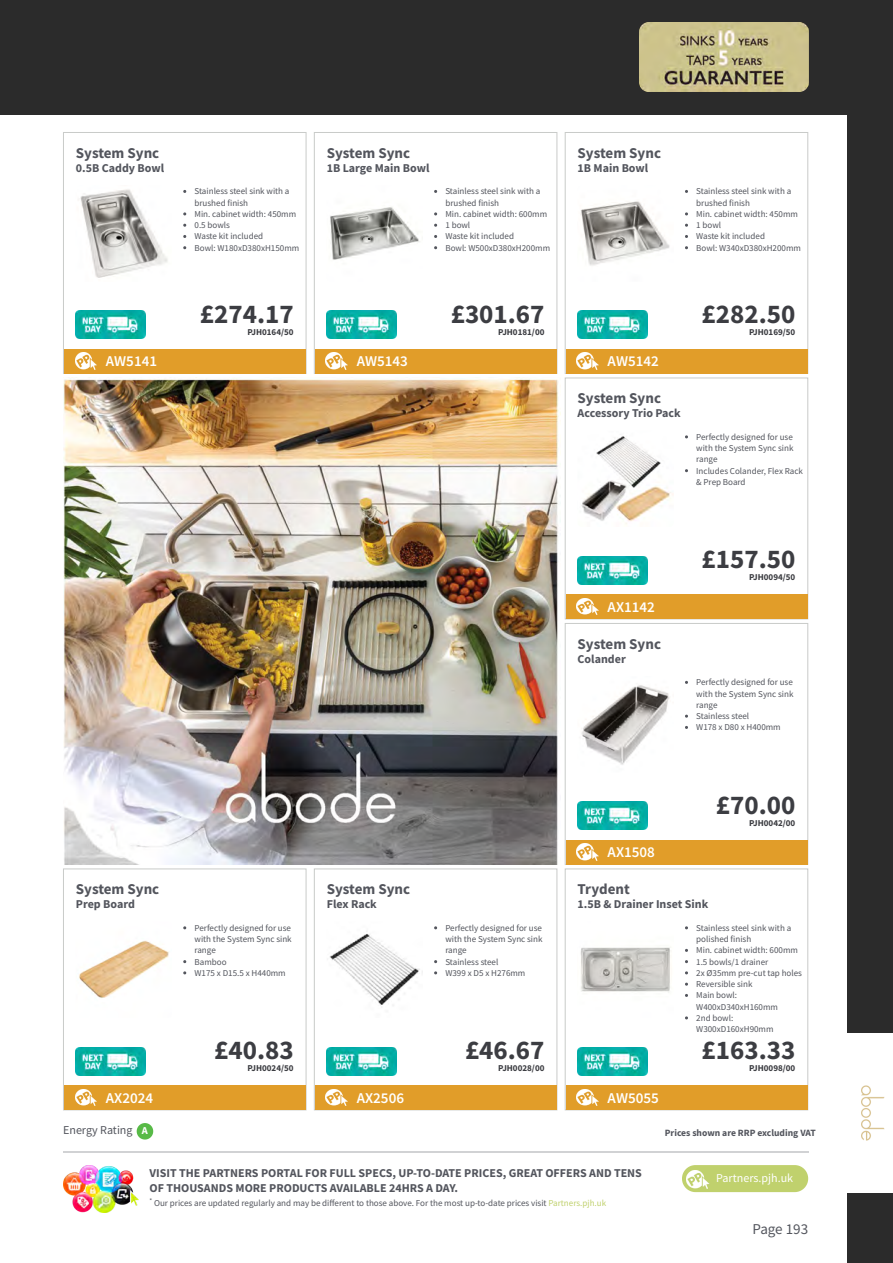
<style>
.page{position:relative;width:893px;height:1263px;background:#fff}
.page>*{position:absolute;margin:0;border:0;box-sizing:border-box;transform-origin:0 0}
.t1{font:700 27px "Source Sans Pro";color:#3c3d42}
.t2{font:700 15px "Source Sans Pro";color:#53555d}
.t3{font:600 15px "Source Sans Pro";color:#fff}
.t4{font:15px "Source Sans Pro";color:#53555d}
.t5{font:700 12px/15px "Source Sans Pro";color:#53555d}
.t6{font:12px "Source Sans Pro";color:#fff}
.t7{font:12px "Source Sans Pro";color:#53555d}
.t8{font:700 9.6px "Source Sans Pro";color:#53555d}
.t9{font:9px/11.2px "Source Sans Pro";color:#53555d}
.t10{font:700 9px "Source Sans Pro";color:#3c3d42}
.t11{font:6.75px "Source Sans Pro";color:#53555d}
.s1{font-weight:700;font-size:10.5px;color:#fff}
.s2{color:#c0d16d}
</style>
<div class="page">
<div style="left:0;top:0;width:847px;height:114px;background:#2b2b2b"></div>
<img style="left:639px;top:23px;width:169px;height:69px">
<svg style="left:137px;top:1123px;width:16px;height:16px"></svg>
<div style="left:847px;top:0;width:45px;height:1263px;background:#2b2b2b"></div>
<div style="left:847px;top:1034px;width:45px;height:159px;background:#fff"></div>
<hr style="left:63px;top:1151px;width:745px;height:2px;background:#d1d2d4">
<svg style="left:682px;top:1165px;width:126px;height:27px;background:#c3d374"></svg>
<img style="left:686px;top:1170px;width:23px;height:18px">
<img style="left:63px;top:1165px;width:75px;height:47px">
<div style="left:63px;top:132px;width:243px;height:242px;border:1px solid #c9cbc9"></div>
<img style="left:80px;top:189px;width:88px;height:89px">
<img style="left:76px;top:311px;width:70px;height:28px">
<div style="left:64px;top:349px;width:242px;height:24px;background:#e19d29"></div>
<img style="left:75px;top:353px;width:22px;height:16px">
<div style="left:314px;top:132px;width:243px;height:242px;border:1px solid #c9cbc9"></div>
<img style="left:330px;top:207px;width:90px;height:53px">
<img style="left:327px;top:311px;width:69px;height:28px">
<div style="left:315px;top:349px;width:241px;height:24px;background:#e19d29"></div>
<img style="left:326px;top:353px;width:22px;height:16px">
<div style="left:564px;top:132px;width:244px;height:242px;border:1px solid #c9cbc9"></div>
<img style="left:581px;top:201px;width:89px;height:65px">
<img style="left:577px;top:311px;width:70px;height:28px">
<div style="left:565px;top:349px;width:242px;height:24px;background:#e19d29"></div>
<img style="left:576px;top:353px;width:22px;height:16px">
<div style="left:564px;top:378px;width:244px;height:241px;border:1px solid #c9cbc9"></div>
<img style="left:581px;top:436px;width:92px;height:89px">
<img style="left:577px;top:556px;width:70px;height:28px">
<div style="left:565px;top:594px;width:242px;height:25px;background:#e19d29"></div>
<img style="left:576px;top:598px;width:22px;height:17px">
<div style="left:564px;top:623px;width:244px;height:242px;border:1px solid #c9cbc9"></div>
<img style="left:581px;top:685px;width:89px;height:80px">
<img style="left:577px;top:802px;width:70px;height:27px">
<div style="left:565px;top:840px;width:242px;height:24px;background:#e19d29"></div>
<img style="left:576px;top:844px;width:22px;height:16px">
<div style="left:63px;top:868px;width:243px;height:242px;border:1px solid #c9cbc9"></div>
<img style="left:79px;top:940px;width:90px;height:58px">
<img style="left:76px;top:1047px;width:70px;height:28px">
<div style="left:64px;top:1085px;width:242px;height:24px;background:#e19d29"></div>
<img style="left:75px;top:1089px;width:22px;height:17px">
<div style="left:314px;top:868px;width:243px;height:242px;border:1px solid #c9cbc9"></div>
<img style="left:329px;top:931px;width:94px;height:75px">
<img style="left:327px;top:1047px;width:69px;height:28px">
<div style="left:315px;top:1085px;width:241px;height:24px;background:#e19d29"></div>
<img style="left:326px;top:1089px;width:22px;height:17px">
<div style="left:564px;top:868px;width:244px;height:242px;border:1px solid #c9cbc9"></div>
<img style="left:580px;top:947px;width:90px;height:46px">
<img style="left:577px;top:1047px;width:70px;height:28px">
<div style="left:565px;top:1085px;width:242px;height:24px;background:#e19d29"></div>
<img style="left:576px;top:1089px;width:22px;height:17px">
<img style="left:63px;top:377px;width:496px;height:487px">
<p class="t2" style="left:76px;top:143px;width:85px">System Sync</p>
<p class="t5" style="left:76px;top:160px;width:90px">0.5B Caddy Bowl</p>
<p class="t2" style="left:327px;top:143px;width:85px">System Sync</p>
<p class="t5" style="left:327px;top:160px;width:104px">1B Large Main Bowl</p>
<p class="t2" style="left:577px;top:143px;width:85px">System Sync</p>
<p class="t5" style="left:577px;top:160px;width:72px">1B Main Bowl</p>
<p class="t9" style="left:194px;top:186px;width:96px">Stainless steel sink with a brushed finish</p>
<p class="t9" style="left:194px;top:208px;width:103px">Min. cabinet width: 450mm</p>
<p class="t9" style="left:194px;top:219px;width:37px">0.5 bowls</p>
<p class="t9" style="left:194px;top:231px;width:70px">Waste kit included</p>
<p class="t9" style="left:194px;top:242px;width:106px">Bowl: W180xD380xH150mm</p>
<p class="t9" style="left:445px;top:186px;width:96px">Stainless steel sink with a brushed finish</p>
<p class="t9" style="left:445px;top:208px;width:103px">Min. cabinet width: 600mm</p>
<p class="t9" style="left:445px;top:219px;width:26px">1 bowl</p>
<p class="t9" style="left:445px;top:231px;width:70px">Waste kit included</p>
<p class="t9" style="left:445px;top:242px;width:106px">Bowl: W500xD380xH200mm</p>
<p class="t9" style="left:696px;top:186px;width:96px">Stainless steel sink with a brushed finish</p>
<p class="t9" style="left:696px;top:208px;width:103px">Min. cabinet width: 450mm</p>
<p class="t9" style="left:696px;top:219px;width:26px">1 bowl</p>
<p class="t9" style="left:696px;top:231px;width:70px">Waste kit included</p>
<p class="t9" style="left:696px;top:242px;width:106px">Bowl: W340xD380xH200mm</p>
<p class="t1" style="left:200px;top:296px;width:95px">£274.17</p>
<p class="t10" style="left:247px;top:326px;width:48px">PJH0164/50</p>
<p class="t1" style="left:450px;top:296px;width:95px">£301.67</p>
<p class="t10" style="left:498px;top:326px;width:48px">PJH0181/00</p>
<p class="t1" style="left:701px;top:296px;width:95px">£282.50</p>
<p class="t10" style="left:749px;top:326px;width:48px">PJH0169/50</p>
<p class="t3" style="left:106px;top:352px;width:53px">AW5141</p>
<p class="t3" style="left:357px;top:352px;width:53px">AW5143</p>
<p class="t3" style="left:607px;top:352px;width:53px">AW5142</p>
<p class="t2" style="left:577px;top:388px;width:85px">System Sync</p>
<p class="t5" style="left:577px;top:406px;width:105px">Accessory Trio Pack</p>
<p class="t9" style="left:696px;top:431px;width:99px;text-align:justify">Perfectly designed for use with the System Sync sink range</p>
<p class="t9" style="left:696px;top:465px;width:108px">Includes Colander, Flex Rack &amp; Prep Board</p>
<p class="t1" style="left:701px;top:542px;width:95px">£157.50</p>
<p class="t10" style="left:749px;top:571px;width:48px">PJH0094/50</p>
<p class="t3" style="left:607px;top:597px;width:49px">AX1142</p>
<p class="t2" style="left:577px;top:634px;width:85px">System Sync</p>
<p class="t5" style="left:577px;top:651px;width:50px">Colander</p>
<p class="t9" style="left:696px;top:677px;width:99px;text-align:justify">Perfectly designed for use with the System Sync sink range</p>
<p class="t9" style="left:696px;top:710px;width:54px">Stainless steel</p>
<p class="t9" style="left:696px;top:722px;width:86px">W178 x D80 x H400mm</p>
<p class="t1" style="left:715px;top:787px;width:81px">£70.00</p>
<p class="t10" style="left:749px;top:817px;width:48px">PJH0042/00</p>
<p class="t3" style="left:607px;top:842px;width:49px">AX1508</p>
<p class="t2" style="left:76px;top:879px;width:85px">System Sync</p>
<p class="t5" style="left:76px;top:896px;width:60px">Prep Board</p>
<p class="t2" style="left:327px;top:879px;width:85px">System Sync</p>
<p class="t5" style="left:327px;top:896px;width:52px">Flex Rack</p>
<p class="t2" style="left:577px;top:879px;width:54px">Trydent</p>
<p class="t5" style="left:577px;top:897px;width:132px">1.5B &amp; Drainer Inset Sink</p>
<p class="t9" style="left:194px;top:922px;width:99px;text-align:justify">Perfectly designed for use with the System Sync sink range</p>
<p class="t9" style="left:194px;top:956px;width:34px">Bamboo</p>
<p class="t9" style="left:194px;top:967px;width:93px">W175 x D15.5 x H440mm</p>
<p class="t9" style="left:445px;top:922px;width:99px;text-align:justify">Perfectly designed for use with the System Sync sink range</p>
<p class="t9" style="left:445px;top:956px;width:54px">Stainless steel</p>
<p class="t9" style="left:445px;top:967px;width:82px">W399 x D5 x H276mm</p>
<p class="t9" style="left:696px;top:922px;width:96px">Stainless steel sink with a polished finish</p>
<p class="t9" style="left:696px;top:944px;width:103px">Min. cabinet width: 600mm</p>
<p class="t9" style="left:696px;top:956px;width:73px">1.5 bowls/1 drainer</p>
<p class="t9" style="left:696px;top:967px;width:107px">2x Ø35mm pre-cut tap holes</p>
<p class="t9" style="left:696px;top:978px;width:58px">Reversible sink</p>
<p class="t9" style="left:696px;top:990px;width:83px">Main bowl:<br>W400xD340xH160mm</p>
<p class="t9" style="left:696px;top:1012px;width:79px">2nd bowl:<br>W300xD160xH90mm</p>
<p class="t1" style="left:214px;top:1033px;width:81px">£40.83</p>
<p class="t10" style="left:247px;top:1062px;width:48px">PJH0024/50</p>
<p class="t1" style="left:465px;top:1033px;width:81px">£46.67</p>
<p class="t10" style="left:498px;top:1062px;width:48px">PJH0028/00</p>
<p class="t1" style="left:701px;top:1033px;width:95px">£163.33</p>
<p class="t10" style="left:749px;top:1062px;width:48px">PJH0098/00</p>
<p class="t3" style="left:106px;top:1088px;width:49px">AX2024</p>
<p class="t3" style="left:357px;top:1088px;width:49px">AX2506</p>
<p class="t3" style="left:607px;top:1088px;width:53px">AW5055</p>
<p class="t7" style="left:63px;top:1122px;width:86px">Energy Rating <span class="s1">A</span></p>
<p class="t8" style="left:664px;top:1126px;width:152px">Prices shown are RRP excluding VAT</p>
<p class="t6" style="left:716px;top:1170px;width:78px">Partners.pjh.uk</p>
<p class="t5" style="left:149px;top:1165px;width:494px">VISIT THE PARTNERS PORTAL FOR FULL SPECS, UP-TO-DATE PRICES, GREAT OFFERS AND TENS<br>OF THOUSANDS MORE PRODUCTS AVAILABLE 24HRS A DAY.</p>
<p class="t9" style="left:154px;top:1197px;width:453px">Our prices are updated regularly and may be different to those above. For the most up-to-date prices visit <span class="s2">Partners.pjh.uk</span></p>
<p class="t11" style="left:149px;top:1196px;width:4px">*</p>
<p class="t4" style="left:752px;top:1219px;width:57px">Page 193</p>
</div>
